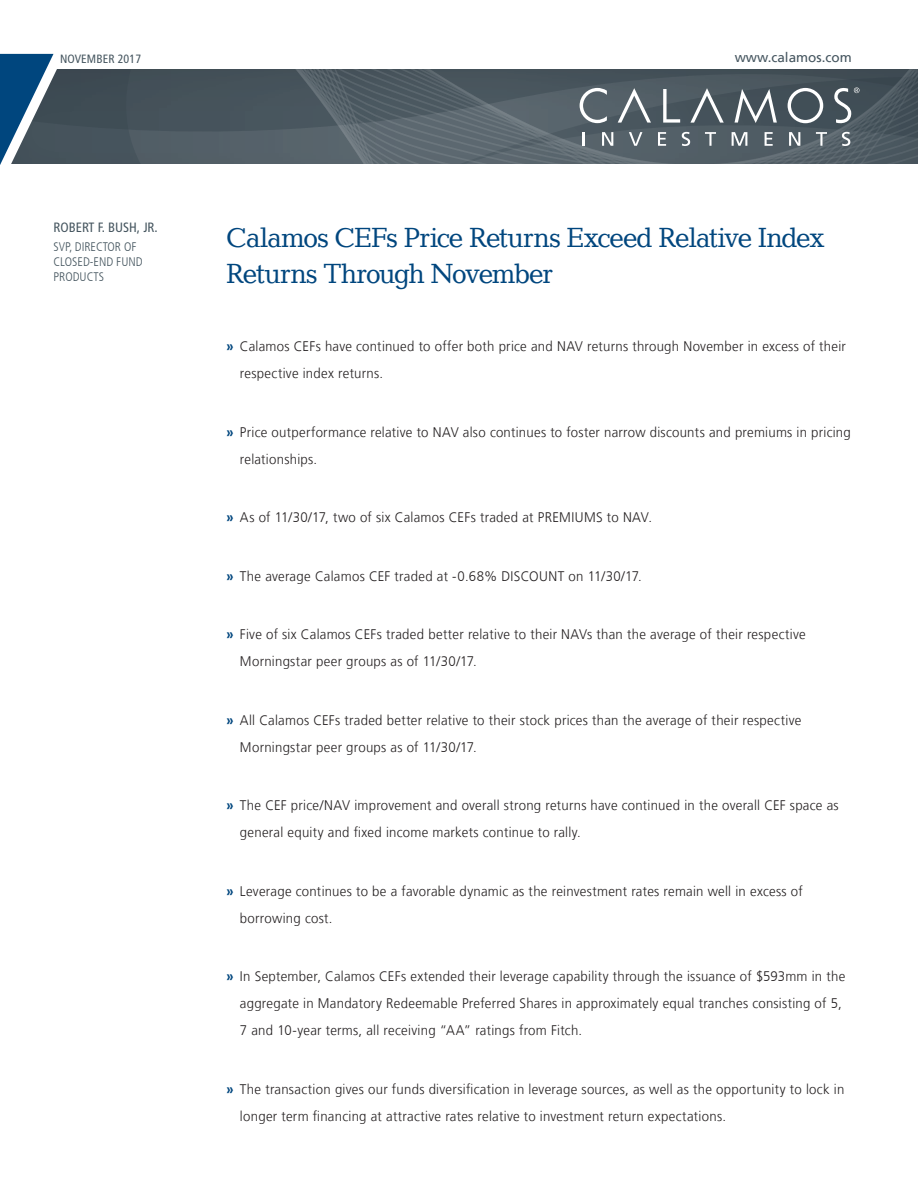
<style>
.page{position:relative;width:918px;height:1188px;background:#fff}
.page>*{position:absolute;margin:0;border:0;box-sizing:border-box;transform-origin:0 0}
.t1{font:28.5px/36px "Canyon";letter-spacing:-.02em;color:#00467e}
.t2{font:300 13.8px/27px "Frutiger LT";letter-spacing:.02em;color:#231f20;scale:.95 1}
.t3{font:condensed 13.5px "Frutiger LT";color:#45555f}
.t4{font:13.5px "Frutiger LT";color:#45555f}
.t5{font:300 condensed 12.3px/15px "Frutiger LT";color:#45555f}
.t6{font:condensed 12px "Frutiger LT";letter-spacing:.01em;color:#45555f}
.s1{font-weight:700;color:#00467e}
</style>
<div class="page">
<svg style="left:213px;top:69px;width:705px;height:95px;fill:#505d64"></svg>
<svg style="left:663px;top:89px;width:17px;height:34px"></svg>
<svg style="left:735px;top:89px;width:42px;height:34px"></svg>
<svg style="left:788px;top:88px;width:35px;height:35px"></svg>
<svg style="left:618px;top:88px;width:33px;height:35px"></svg>
<svg style="left:690px;top:88px;width:34px;height:35px"></svg>
<svg style="left:580px;top:88px;width:27px;height:35px"></svg>
<svg style="left:834px;top:87px;width:26px;height:37px"></svg>
<svg style="left:583px;top:132px;width:2px;height:14px"></svg>
<svg style="left:602px;top:132px;width:11px;height:14px"></svg>
<svg style="left:629px;top:132px;width:13px;height:14px"></svg>
<svg style="left:658px;top:132px;width:8px;height:14px"></svg>
<svg style="left:682px;top:132px;width:8px;height:14px"></svg>
<svg style="left:705px;top:132px;width:11px;height:14px"></svg>
<svg style="left:732px;top:132px;width:15px;height:14px"></svg>
<svg style="left:765px;top:132px;width:8px;height:14px"></svg>
<svg style="left:789px;top:132px;width:11px;height:14px"></svg>
<svg style="left:816px;top:132px;width:11px;height:14px"></svg>
<svg style="left:842px;top:132px;width:8px;height:14px"></svg>
<svg style="left:0;top:54px;width:213px;height:111px"></svg>
<p class="t6" style="left:60px;top:52px;width:83px">NOVEMBER 2017</p>
<p class="t3" style="left:54px;top:220px;width:106px">ROBERT F. BUSH, JR.</p>
<p class="t5" style="left:54px;top:239px;width:91px">SVP, DIRECTOR OF<br>CLOSED-END FUND<br>PRODUCTS</p>
<p class="t4" style="left:735px;top:50px;width:119px">www.calamos.com</p>
<h1 class="t1" style="left:226px;top:220px;width:600px">Calamos CEFs Price Returns Exceed Relative Index<br>Returns Through November</h1>
<p class="t2" style="left:240px;top:333px;width:640px;text-indent:-14px"><span class="s1">»</span> Calamos CEFs have continued to offer both price and NAV returns through November in excess of their respective index returns.</p>
<p class="t2" style="left:240px;top:418px;width:645px;text-indent:-14px"><span class="s1">»</span> Price outperformance relative to NAV also continues to foster narrow discounts and premiums in pricing relationships.</p>
<p class="t2" style="left:226px;top:504px;width:450px"><span class="s1">»</span> As of 11/30/17, two of six Calamos CEFs traded at PREMIUMS to NAV.</p>
<p class="t2" style="left:226px;top:562px;width:439px"><span class="s1">»</span> The average Calamos CEF traded at -0.68% DISCOUNT on 11/30/17.</p>
<p class="t2" style="left:240px;top:621px;width:597px;text-indent:-14px"><span class="s1">»</span> Five of six Calamos CEFs traded better relative to their NAVs than the average of their respective<br>Morningstar peer groups as of 11/30/17.</p>
<p class="t2" style="left:240px;top:706px;width:593px;text-indent:-14px"><span class="s1">»</span> All Calamos CEFs traded better relative to their stock prices than the average of their respective<br>Morningstar peer groups as of 11/30/17.</p>
<p class="t2" style="left:240px;top:792px;width:632px;text-indent:-14px"><span class="s1">»</span> The CEF price/NAV improvement and overall strong returns have continued in the overall CEF space as general equity and fixed income markets continue to rally.</p>
<p class="t2" style="left:240px;top:877px;width:594px;text-indent:-14px"><span class="s1">»</span> Leverage continues to be a favorable dynamic as the reinvestment rates remain well in excess of borrowing cost.</p>
<p class="t2" style="left:240px;top:963px;width:639px;text-indent:-14px"><span class="s1">»</span> In September, Calamos CEFs extended their leverage capability through the issuance of $593mm in the aggregate in Mandatory Redeemable Preferred Shares in approximately equal tranches consisting of 5,<br>7 and 10-year terms, all receiving “AA” ratings from Fitch.</p>
<p class="t2" style="left:240px;top:1075px;width:638px;text-indent:-14px"><span class="s1">»</span> The transaction gives our funds diversification in leverage sources, as well as the opportunity to lock in longer term financing at attractive rates relative to investment return expectations.</p>
</div>
